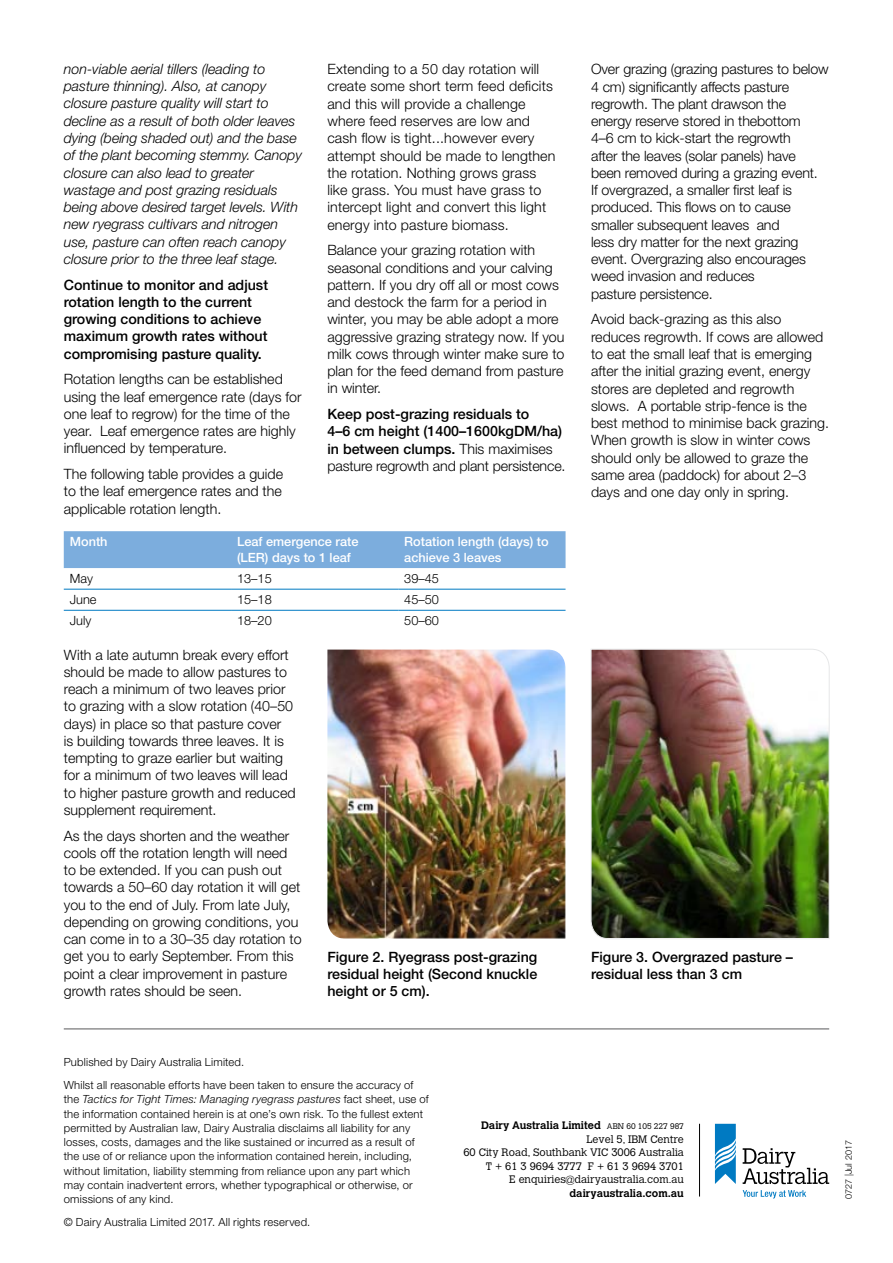
<style>
.page{position:relative;width:893px;height:1263px;background:#fff}
.page>*{position:absolute;margin:0;border:0;box-sizing:border-box;transform-origin:0 0}
.t1{font:300 14.25px/17.2px "Helvetica Neue LT Std";color:#000}
.t2{font:italic 300 14.25px/17.2px "Helvetica Neue LT Std";letter-spacing:-.005em;color:#000}
.t3{font:500 14.25px/17.2px "Helvetica Neue LT Std";color:#000}
.t4{font:500 12.75px/15.8px "Helvetica Neue LT Std";color:#fff}
.t5{font:300 12.75px "Helvetica Neue LT Std";color:#000}
.t6{font:300 11.25px/14.2px "Helvetica Neue LT Std";letter-spacing:.015em;color:#000}
.t7{font:300 10.8px/13.5px "Calvert MT Std";color:#000;text-align:right}
.t8{font:700 10.8px "Calvert MT Std";color:#000}
.t9{font:300 9px "Helvetica Neue LT Std";letter-spacing:.01em;color:#000}
.s1{font-weight:300}
.s2{font-style:italic}
.s3{font-weight:700}
.s4{font-size:8.1px}
</style>
<div class="page">
<hr style="left:64px;top:1029px;width:765px;height:1px;background:#58595b">
<svg style="left:743px;top:1148px;width:86px;height:36px"></svg>
<svg style="left:715px;top:1124px;width:21px;height:60px"></svg>
<svg style="left:743px;top:1190px;width:63px;height:8px"></svg>
<hr style="left:699px;top:1124px;width:1px;height:72px;background:#000">
<div style="left:64px;top:531px;width:502px;height:37px;background:#7caddd"></div>
<hr style="left:64px;top:589px;width:167px;height:1px;background:#007ac2">
<hr style="left:231px;top:589px;width:167px;height:1px;background:#007ac2">
<hr style="left:398px;top:589px;width:168px;height:1px;background:#007ac2">
<hr style="left:64px;top:610px;width:167px;height:1px;background:#007ac2">
<hr style="left:231px;top:610px;width:167px;height:1px;background:#007ac2">
<hr style="left:398px;top:610px;width:168px;height:1px;background:#007ac2">
<img style="left:327px;top:649px;width:239px;height:290px">
<img style="left:591px;top:649px;width:239px;height:290px">
<p class="t2" style="left:64px;top:60px;width:240px">non-viable aerial tillers (leading to pasture thinning). Also, at canopy closure pasture quality will start to decline as a result of both older leaves dying (being shaded out) and the base of the plant becoming stemmy. Canopy closure can also lead to greater wastage and post grazing residuals being above desired target levels. With new ryegrass cultivars and nitrogen use, pasture can often reach canopy closure prior to the three leaf stage.</p>
<p class="t3" style="left:64px;top:276px;width:206px">Continue to monitor and adjust rotation length to the current growing conditions to achieve maximum growth rates without compromising pasture quality.</p>
<p class="t1" style="left:64px;top:370px;width:239px">Rotation lengths can be established using the leaf emergence rate (days for one leaf to regrow) for the time of the year. Leaf emergence rates are highly influenced by temperature.</p>
<p class="t1" style="left:64px;top:465px;width:221px;text-align:justify">The following table provides a guide to the leaf emergence rates and the applicable rotation length.</p>
<p class="t1" style="left:327px;top:60px;width:229px">Extending to a 50 day rotation will create some short term feed deficits and this will provide a challenge where feed reserves are low and cash flow is tight...however every attempt should be made to lengthen the rotation. Nothing grows grass like grass. You must have grass to intercept light and convert this light energy into pasture biomass.</p>
<p class="t1" style="left:327px;top:241px;width:239px">Balance your grazing rotation with seasonal conditions and your calving pattern. If you dry off all or most cows and destock the farm for a period in winter, you may be able adopt a more aggressive grazing strategy now. If you milk cows through winter make sure to plan for the feed demand from pasture in winter.</p>
<p class="t3" style="left:327px;top:405px;width:240px">Keep post-grazing residuals to<br>4–6 cm height (1400–1600kgDM/ha) in between clumps. <span class="s1">This maximises pasture regrowth and plant persistence.</span></p>
<p class="t4" style="left:70px;top:534px;width:39px">Month</p>
<p class="t4" style="left:237px;top:534px;width:123px">Leaf emergence rate (LER) days to 1 leaf</p>
<p class="t4" style="left:404px;top:534px;width:146px">Rotation length (days) to achieve 3 leaves</p>
<p class="t5" style="left:70px;top:571px;width:25px">May</p>
<p class="t5" style="left:237px;top:571px;width:36px">13–15</p>
<p class="t5" style="left:404px;top:571px;width:36px">39–45</p>
<p class="t5" style="left:70px;top:592px;width:28px">June</p>
<p class="t5" style="left:237px;top:592px;width:36px">15–18</p>
<p class="t5" style="left:404px;top:592px;width:36px">45–50</p>
<p class="t5" style="left:70px;top:613px;width:23px">July</p>
<p class="t5" style="left:237px;top:613px;width:36px">18–20</p>
<p class="t5" style="left:404px;top:613px;width:36px">50–60</p>
<p class="t1" style="left:64px;top:645px;width:233px">With a late autumn break every effort should be made to allow pastures to reach a minimum of two leaves prior to grazing with a slow rotation (40–50 days) in place so that pasture cover<br>is building towards three leaves. It is tempting to graze earlier but waiting for a minimum of two leaves will lead to higher pasture growth and reduced supplement requirement.</p>
<p class="t1" style="left:64px;top:827px;width:239px">As the days shorten and the weather cools off the rotation length will need to be extended. If you can push out towards a 50–60 day rotation it will get you to the end of July. From late July, depending on growing conditions, you can come in to a 30–35 day rotation to get you to early September. From this point a clear improvement in pasture growth rates should be seen.</p>
<p class="t3" style="left:327px;top:948px;width:211px;text-align:justify">Figure 2. Ryegrass post-grazing residual height (Second knuckle height or 5 cm).</p>
<p class="t1" style="left:591px;top:60px;width:239px">Over grazing (grazing pastures to below 4 cm) significantly affects pasture regrowth. The plant drawson the energy reserve stored in thebottom<br>4–6 cm to kick-start the regrowth<br>after the leaves (solar panels) have been removed during a grazing event.<br>If overgrazed, a smaller first leaf is produced. This flows on to cause smaller subsequent leaves and<br>less dry matter for the next grazing event. Overgrazing also encourages weed invasion and reduces<br>pasture persistence.</p>
<p class="t1" style="left:591px;top:310px;width:240px">Avoid back-grazing as this also reduces regrowth. If cows are allowed to eat the small leaf that is emerging after the initial grazing event, energy stores are depleted and regrowth slows. A portable strip-fence is the best method to minimise back grazing.<br>When growth is slow in winter cows should only be allowed to graze the same area (paddock) for about 2–3 days and one day only in spring.</p>
<p class="t3" style="left:591px;top:948px;width:203px">Figure 3. Overgrazed pasture – residual less than 3 cm</p>
<p class="t6" style="left:64px;top:1050px;width:351px;line-height:22.8px">Published by Dairy Australia Limited.<br>Whilst all reasonable efforts have been taken to ensure the accuracy of</p>
<p class="t6" style="left:64px;top:1092px;width:366px">the <span class="s2">Tactics for Tight Times: Managing ryegrass pastures</span> fact sheet, use of the information contained herein is at one’s own risk. To the fullest extent permitted by Australian law, Dairy Australia disclaims all liability for any losses, costs, damages and the like sustained or incurred as a result of the use of or reliance upon the information contained herein, including, without limitation, liability stemming from reliance upon any part which may contain inadvertent errors, whether typographical or otherwise, or omissions of any kind.</p>
<p class="t6" style="left:64px;top:1214px;width:248px">© Dairy Australia Limited 2017. All rights reserved.</p>
<p class="t7" style="left:463px;top:1119px;width:222px"><span class="s3">Dairy Australia Limited</span> <span class="s4">ABN 60 105 227 987<br></span>Level 5, IBM Centre<br>60 City Road, Southbank VIC 3006 Australia</p>
<p class="t7" style="left:509px;top:1173px;width:176px">E enquiries@dairyaustralia.com.au</p>
<p class="t8" style="left:569px;top:1186px;width:116px">dairyaustralia.com.au</p>
<p class="t7" style="left:486px;top:1159px;width:199px">T + 61 3 9694 3777 F + 61 3 9694 3701</p>
<p class="t9" style="left:843px;top:1199px;width:61px;rotate:-90deg">0727 |Jul 2017</p>
</div>
